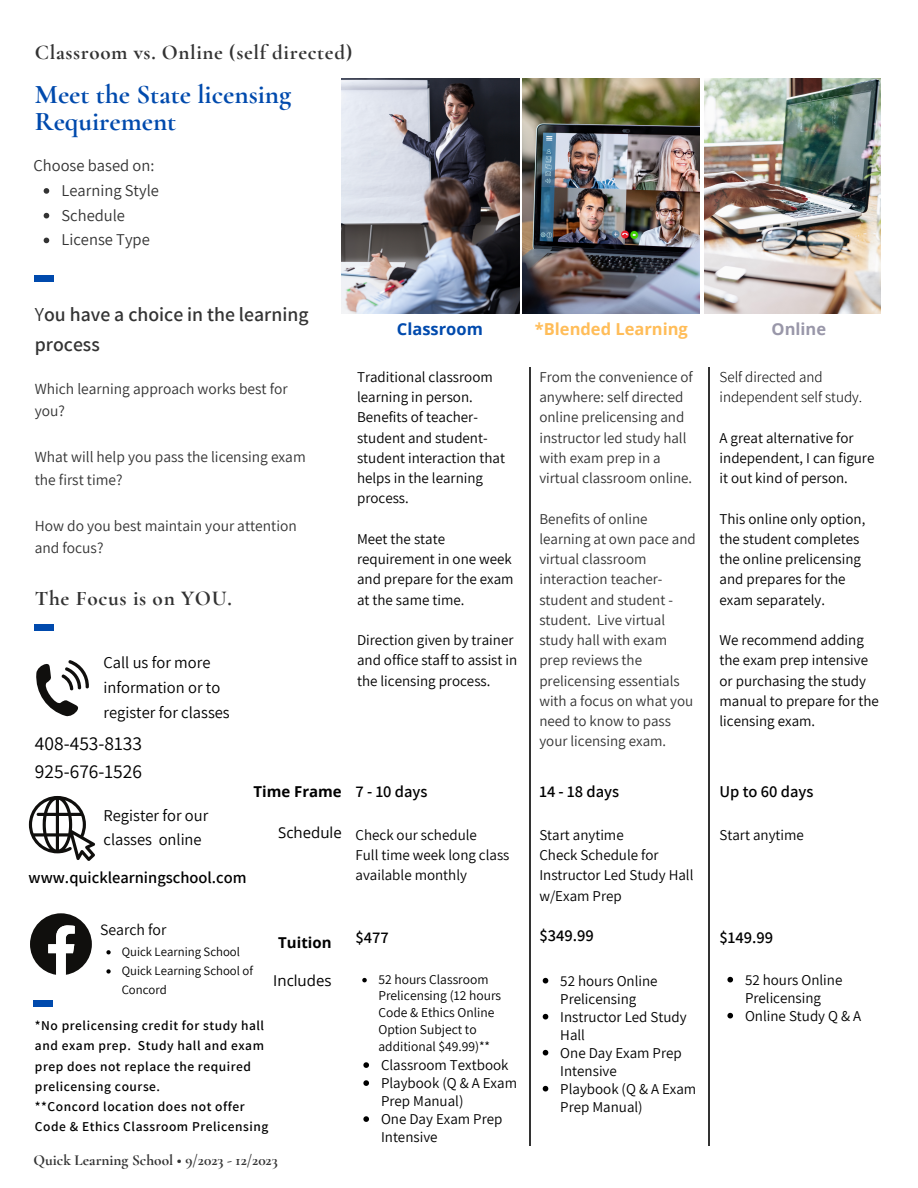
<style>
.page{position:relative;width:918px;height:1188px;background:#fff}
.page>*{position:absolute;margin:0;border:0;box-sizing:border-box;transform-origin:0 0}
.t1{font:700 27px/27px "Cormorant Garamond";color:#004aad}
.t2{font:700 21.3px "Cormorant Garamond";letter-spacing:.03em;color:#333}
.t3{font:700 21px "Cormorant Garamond";letter-spacing:.03em;color:#333}
.t4{font:600 19.8px/29.5px "Assistant";color:#333}
.t5{font:19.5px "Assistant";color:#000}
.t6{font:16.5px/24.8px "Assistant";color:#000}
.t7{font:600 16.5px "Assistant";color:#000}
.t8{font:16.5px "Assistant";color:#333}
.t9{font:700 16.5px "Open Sans";color:#ffbd59}
.t10{font:700 16.5px "Open Sans";color:#004aad}
.t11{font:700 16.5px "Open Sans";color:#9997a9}
.t12{font:15.75px "Assistant";color:#000}
.t13{font:15.45px/22.8px "Assistant";color:#333}
.t14{font:700 15.3px "Cormorant Garamond";color:#333}
.t15{font:15px/20.2px "Assistant";color:#000}
.t16{font:15px/20.2px "Assistant";color:#333}
.t17{font:300 15px/20.2px "Assistant";color:#000}
.t18{font:700 15px "Open Sans";color:#000}
.t19{font:15px "Open Sans";color:#000}
.t20{font:600 13.5px/20.2px "Assistant";letter-spacing:.04em;color:#000}
.t21{font:13.5px/16.8px "Assistant";color:#000}
.t22{font:12.75px/19.2px "Assistant";color:#000}
.s1{font-weight:400}
</style>
<div class="page">
<img style="left:342px;top:78px;width:178px;height:235px">
<img style="left:523px;top:78px;width:177px;height:235px">
<img style="left:704px;top:78px;width:177px;height:235px">
<div style="left:35px;top:275px;width:19px;height:7px;background:#004aad"></div>
<hr style="left:529px;top:368px;width:1px;height:778px;background:#333">
<div style="left:35px;top:624px;width:19px;height:7px;background:#004aad"></div>
<hr style="left:709px;top:368px;width:1px;height:778px;background:#333">
<svg style="left:29px;top:796px;width:66px;height:65px"></svg>
<svg style="left:36px;top:660px;width:53px;height:57px"></svg>
<div style="left:34px;top:1000px;width:19px;height:6px;background:#004aad"></div>
<svg style="left:30px;top:913px;width:62px;height:62px"></svg>
<svg style="left:44px;top:188px;width:5px;height:6px"></svg>
<svg style="left:44px;top:213px;width:5px;height:5px"></svg>
<svg style="left:44px;top:238px;width:5px;height:5px"></svg>
<svg style="left:362px;top:978px;width:5px;height:4px"></svg>
<svg style="left:363px;top:1062px;width:6px;height:6px"></svg>
<svg style="left:363px;top:1080px;width:6px;height:6px"></svg>
<svg style="left:363px;top:1116px;width:6px;height:6px"></svg>
<svg style="left:543px;top:978px;width:5px;height:5px"></svg>
<svg style="left:543px;top:1014px;width:5px;height:5px"></svg>
<svg style="left:543px;top:1050px;width:5px;height:5px"></svg>
<svg style="left:543px;top:1086px;width:5px;height:5px"></svg>
<svg style="left:727px;top:977px;width:6px;height:5px"></svg>
<svg style="left:727px;top:1013px;width:6px;height:5px"></svg>
<svg style="left:106px;top:950px;width:5px;height:4px"></svg>
<svg style="left:106px;top:969px;width:5px;height:5px"></svg>
<p class="t3" style="left:35px;top:40px;width:319px">Classroom vs. Online (self directed)</p>
<p class="t1" style="left:35px;top:80px;width:258px">Meet the State licensing<br>Requirement</p>
<p class="t8" style="left:34px;top:154px;width:122px">Choose based on:</p>
<p class="t8" style="left:62px;top:179px;width:99px">Learning Style</p>
<p class="t8" style="left:62px;top:204px;width:65px">Schedule</p>
<p class="t8" style="left:62px;top:229px;width:90px">License Type</p>
<p class="t4" style="left:35px;top:299px;width:275px"><span class="s1">Y</span>ou have a choice in the learning process</p>
<p class="t13" style="left:35px;top:376px;width:254px">Which learning approach works best for you?</p>
<p class="t13" style="left:35px;top:445px;width:272px">What will help you pass the licensing exam the first time?</p>
<p class="t13" style="left:35px;top:513px;width:263px">How do you best maintain your attention and focus?</p>
<p class="t2" style="left:35px;top:586px;width:198px">The Focus is on YOU.</p>
<p class="t6" style="left:104px;top:650px;width:128px">Call us for more information or to register for classes</p>
<p class="t5" style="left:35px;top:730px;width:109px">408-453-8133</p>
<p class="t5" style="left:35px;top:758px;width:109px">925-676-1526</p>
<p class="t6" style="left:104px;top:802px;width:106px">Register for our classes online</p>
<p class="t18" style="left:253px;top:781px;width:90px">Time Frame</p>
<p class="t19" style="left:278px;top:822px;width:65px">Schedule</p>
<p class="t7" style="left:29px;top:866px;width:219px">www.quicklearningschool.com</p>
<p class="t12" style="left:100px;top:919px;width:68px">Search for</p>
<p class="t22" style="left:122px;top:941px;width:120px">Quick Learning School</p>
<p class="t22" style="left:122px;top:960px;width:133px">Quick Learning School of<br>Concord</p>
<p class="t18" style="left:278px;top:932px;width:55px">Tuition</p>
<p class="t19" style="left:273px;top:970px;width:60px">Includes</p>
<p class="t20" style="left:35px;top:1015px;width:231px">*No prelicensing credit for study hall and exam prep. Study hall and exam prep does not replace the required prelicensing course.</p>
<p class="t20" style="left:35px;top:1096px;width:235px">**Concord location does not offer<br>Code &amp; Ethics Classroom Prelicensing</p>
<p class="t14" style="left:34px;top:1151px;width:246px">Quick Learning School • 9/2023 - 12/2023</p>
<p class="t10" style="left:397px;top:318px;width:87px">Classroom</p>
<p class="t9" style="left:535px;top:318px;width:155px">*Blended Learning</p>
<p class="t11" style="left:772px;top:318px;width:56px">Online</p>
<p class="t16" style="left:539px;top:366px;width:155px">From the convenience of anywhere: self directed online prelicensing and instructor led study hall with exam prep in a virtual classroom online.</p>
<p class="t16" style="left:539px;top:508px;width:158px">Benefits of online learning at own pace and virtual classroom interaction teacher&shy;student and student - student. Live virtual study hall with exam prep reviews the prelicensing essentials with a focus on what you need to know to pass your licensing exam.</p>
<p class="t17" style="left:720px;top:366px;width:144px">Self directed and independent self study.</p>
<p class="t15" style="left:720px;top:427px;width:156px">A great alternative for independent, I can figure it out kind of person.</p>
<p class="t15" style="left:720px;top:508px;width:147px">This online only option, the student completes the online prelicensing and prepares for the exam separately.</p>
<p class="t15" style="left:720px;top:630px;width:161px">We recommend adding the exam prep intensive or purchasing the study manual to prepare for the licensing exam.</p>
<p class="t15" style="left:357px;top:366px;width:149px">Traditional classroom learning in person.<br>Benefits of teacher&shy;student and student&shy;student interaction that helps in the learning process.</p>
<p class="t15" style="left:357px;top:528px;width:158px">Meet the state requirement in one week and prepare for the exam at the same time.</p>
<p class="t15" style="left:357px;top:630px;width:162px">Direction given by trainer and office staff to assist in the licensing process.</p>
<p class="t7" style="left:356px;top:780px;width:74px">7 - 10 days</p>
<p class="t15" style="left:356px;top:824px;width:123px">Check our schedule</p>
<p class="t15" style="left:356px;top:845px;width:156px">Full time week long class available monthly</p>
<p class="t7" style="left:356px;top:927px;width:35px">$477</p>
<p class="t21" style="left:378px;top:970px;width:124px">52 hours Classroom<br>Prelicensing (12 hours<br>Code &amp; Ethics Online<br>Option Subject to additional $49.99)**</p>
<p class="t15" style="left:381px;top:1055px;width:129px">Classroom Textbook</p>
<p class="t15" style="left:381px;top:1074px;width:138px;line-height:18px">Playbook (Q &amp; A Exam<br>Prep Manual)</p>
<p class="t15" style="left:381px;top:1110px;width:123px;line-height:18px">One Day Exam Prep<br>Intensive</p>
<p class="t7" style="left:539px;top:780px;width:81px">14 - 18 days</p>
<p class="t15" style="left:539px;top:824px;width:86px">Start anytime</p>
<p class="t15" style="left:539px;top:845px;width:121px">Check Schedule for</p>
<p class="t15" style="left:539px;top:865px;width:156px">Instructor Led Study Hall w/Exam Prep</p>
<p class="t7" style="left:539px;top:924px;width:56px">$349.99</p>
<p class="t15" style="left:560px;top:971px;width:99px;line-height:18px">52 hours Online<br>Prelicensing</p>
<p class="t15" style="left:560px;top:1007px;width:128px;line-height:18px">Instructor Led Study<br>Hall</p>
<p class="t15" style="left:560px;top:1043px;width:123px;line-height:18px">One Day Exam Prep<br>Intensive</p>
<p class="t15" style="left:560px;top:1079px;width:138px;line-height:18px">Playbook (Q &amp; A Exam<br>Prep Manual)</p>
<p class="t7" style="left:720px;top:780px;width:95px">Up to 60 days</p>
<p class="t15" style="left:720px;top:824px;width:86px">Start anytime</p>
<p class="t7" style="left:720px;top:927px;width:55px">$149.99</p>
<p class="t15" style="left:745px;top:970px;width:99px;line-height:18px">52 hours Online<br>Prelicensing</p>
<p class="t15" style="left:745px;top:1005px;width:118px">Online Study Q &amp; A</p>
</div>
